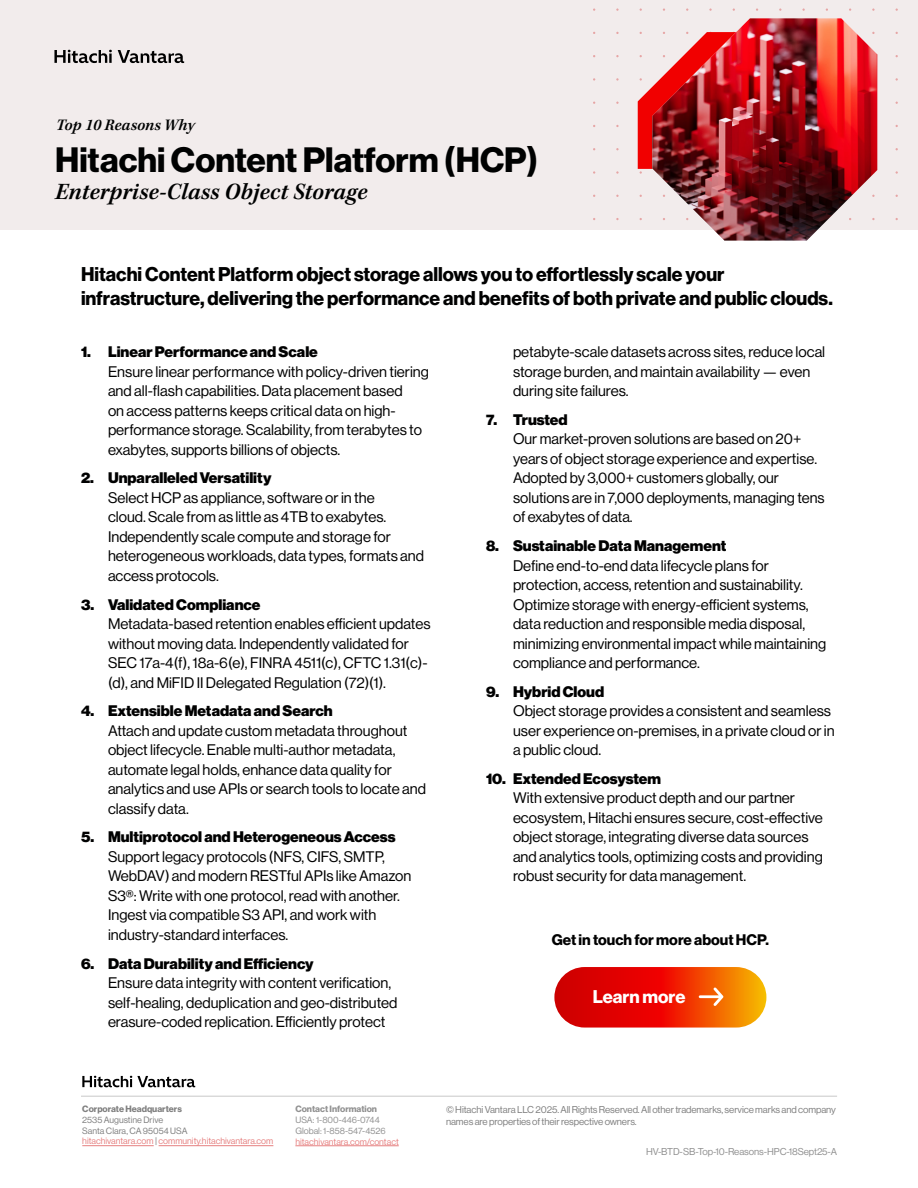
<style>
.page{position:relative;width:918px;height:1188px;background:#fff}
.page>*{position:absolute;margin:0;border:0;box-sizing:border-box;transform-origin:0 0}
.Main_Title_Black{font:34.5px "N Haas Grotesk DS Pro 75 Bd";color:#000101}
.Main_Title_Black-2{font:italic 600 24px "Kepler Std";color:#000101}
.Secondary-Subhead-Black{font:19.5px/24px "N Haas Grotesk DS Pro 75 Bd";color:#000101}
.Body{font:18px "N Haas Grotesk DS Pro 75 Bd";color:#fff}
.Doc_Type_Italic_Red{font:italic 600 16.5px "Kepler Std";color:#000101}
.t1{font:15px/19.5px "N Haas Grotesk DS Pro 55 Rg";color:#000101}
.CTA_Body_Black__Bold_10pt{font:15px "N Haas Grotesk DS Pro 75 Bd";color:#000101}
.Disclaimer{font:9.75px/12px "N Haas Grotesk DS Pro 55 Rg";letter-spacing:-.01em;color:#808080}
.Disclaimer-2{font:9.75px "N Haas Grotesk DS Pro 55 Rg";letter-spacing:-.01em;color:#919191}
.Address___Contact_Body{font:9px "N Haas Grotesk DS Pro 55 Rg";color:#e68080}
.Address___Contact_Body-2{font:9px "N Haas Grotesk DS Pro 55 Rg";color:#808080}
.Address___Contact_Body-3{font:9px "N Haas Grotesk DS Pro 55 Rg";color:#919191}
.Address___Contact_Body-4{font:9px "N Haas Grotesk DS Pro 75 Bd";color:#808080}
.Address___Contact_Body-5{font:9px "N Haas Grotesk DS Pro 75 Bd";color:#919191}
.s1{font-family:"N Haas Grotesk DS Pro 95 Blk"}
.s2{color:#808080}
</style>
<div class="page">
<div style="left:0;top:0;width:918px;height:230px;background:#f2ecec"></div>
<svg style="left:54px;top:50px;width:58px;height:13px"></svg>
<svg style="left:118px;top:50px;width:66px;height:13px"></svg>
<svg style="left:554px;top:967px;width:212px;height:61px;background:#e82d02"></svg>
<svg style="left:699px;top:987px;width:25px;height:19px"></svg>
<svg style="left:593px;top:8px;width:305px;height:213px"></svg>
<svg style="left:638px;top:32px;width:14px;height:137px"></svg>
<img style="left:652px;top:18px;width:225px;height:223px">
<hr style="left:81px;top:1096px;width:756px;height:1px;background:#c8c8c8">
<hr style="left:82px;top:1145px;width:72px;height:1px;background:#e68080">
<hr style="left:159px;top:1145px;width:114px;height:1px;background:#e68080">
<hr style="left:295px;top:1146px;width:104px;height:1px;background:#e68080">
<svg style="left:82px;top:1076px;width:113px;height:11px"></svg>
<p class="Doc_Type_Italic_Red" style="left:56px;top:116px;width:140px">Top 10 Reasons Why</p>
<p class="Main_Title_Black" style="left:55px;top:140px;width:485px">Hitachi Content Platform (HCP)</p>
<p class="Main_Title_Black-2" style="left:55px;top:178px;width:314px">Enterprise-Class Object Storage</p>
<p class="Secondary-Subhead-Black" style="left:81px;top:262px;width:753px">Hitachi Content Platform object storage allows you to effortlessly scale your infrastructure, delivering the performance and benefits of both private and public clouds.</p>
<p class="t1" style="left:108px;top:342px;width:323px;text-indent:-27px"><span class="s1">1. Linear Performance and Scale<br></span>Ensure linear performance with policy-driven tiering and all-flash capabilities. Data placement based<br>on access patterns keeps critical data on high&shy;performance storage. Scalability, from terabytes to exabytes, supports billions of objects.</p>
<p class="t1" style="left:108px;top:468px;width:318px;text-indent:-27px"><span class="s1">2. Unparalleled Versatility<br></span>Select HCP as appliance, software or in the<br>cloud. Scale from as little as 4TB to exabytes.<br>Independently scale compute and storage for heterogeneous workloads, data types, formats and access protocols.</p>
<p class="t1" style="left:108px;top:595px;width:324px;text-indent:-27px"><span class="s1">3. Validated Compliance<br></span>Metadata-based retention enables efficient updates without moving data. Independently validated for SEC 17a-4(f), 18a-6(e), FINRA 4511(c), CFTC 1.31(c)- (d), and MiFID II Delegated Regulation (72)(1).</p>
<p class="t1" style="left:108px;top:701px;width:319px;text-indent:-27px"><span class="s1">4. Extensible Metadata and Search<br></span>Attach and update custom metadata throughout object lifecycle. Enable multi-author metadata, automate legal holds, enhance data quality for analytics and use APIs or search tools to locate and classify data.</p>
<p class="t1" style="left:108px;top:828px;width:305px;text-indent:-27px"><span class="s1">5. Multiprotocol and Heterogeneous Access </span>Support legacy protocols (NFS, CIFS, SMTP, WebDAV) and modern RESTful APIs like Amazon S3®: Write with one protocol, read with another.<br>Ingest via compatible S3 API, and work with industry-standard interfaces.</p>
<p class="t1" style="left:108px;top:954px;width:291px;text-indent:-27px"><span class="s1">6. Data Durability and Efficiency<br></span>Ensure data integrity with content verification, self-healing, deduplication and geo-distributed erasure-coded replication. Efficiently protect</p>
<p class="t1" style="left:513px;top:342px;width:314px">petabyte-scale datasets across sites, reduce local storage burden, and maintain availability — even during site failures.</p>
<p class="t1" style="left:513px;top:410px;width:313px;text-indent:-27px"><span class="s1">7. Trusted<br></span>Our market-proven solutions are based on 20+ years of object storage experience and expertise.<br>Adopted by 3,000+ customers globally, our solutions are in 7,000 deployments, managing tens of exabytes of data.</p>
<p class="t1" style="left:513px;top:536px;width:315px;text-indent:-27px"><span class="s1">8. Sustainable Data Management<br></span>Define end-to-end data lifecycle plans for protection, access, retention and sustainability.<br>Optimize storage with energy-efficient systems, data reduction and responsible media disposal, minimizing environmental impact while maintaining compliance and performance.</p>
<p class="t1" style="left:513px;top:682px;width:323px;text-indent:-27px"><span class="s1">9. Hybrid Cloud<br></span>Object storage provides a consistent and seamless user experience on-premises, in a private cloud or in a public cloud.</p>
<p class="t1" style="left:513px;top:769px;width:311px;text-indent:-27px"><span class="s1">10. Extended Ecosystem<br></span>With extensive product depth and our partner ecosystem, Hitachi ensures secure, cost-effective object storage, integrating diverse data sources and analytics tools, optimizing costs and providing robust security for data management.</p>
<p class="CTA_Body_Black__Bold_10pt" style="left:552px;top:931px;width:219px">Get in touch for more about HCP.</p>
<p class="Body" style="left:593px;top:987px;width:94px">Learn more</p>
<p class="Address___Contact_Body-4" style="left:82px;top:1104px;width:101px">Corporate Headquarters</p>
<p class="Address___Contact_Body-2" style="left:82px;top:1115px;width:82px">2535 Augustine Drive</p>
<p class="Address___Contact_Body-2" style="left:82px;top:1125px;width:107px">Santa Clara, CA 95054 USA</p>
<p class="Address___Contact_Body" style="left:82px;top:1136px;width:193px">hitachivantara.com <span class="s2">|</span> community.hitachivantara.com</p>
<p class="Address___Contact_Body-5" style="left:295px;top:1104px;width:83px">Contact Information</p>
<p class="Address___Contact_Body-3" style="left:295px;top:1115px;width:86px">USA: 1-800-446-0744</p>
<p class="Address___Contact_Body-3" style="left:295px;top:1126px;width:92px">Global: 1-858-547-4526</p>
<p class="Address___Contact_Body" style="left:295px;top:1136px;width:105px">hitachivantara.com/contact</p>
<p class="Disclaimer" style="left:446px;top:1104px;width:391px">© Hitachi Vantara LLC 2025. All Rights Reserved. All other trademarks, service marks and company names are properties of their respective owners.</p>
<p class="Disclaimer-2" style="left:646px;top:1146px;width:192px">HV-BTD-SB-Top-10-Reasons-HPC-18Sept25-A</p>
</div>
